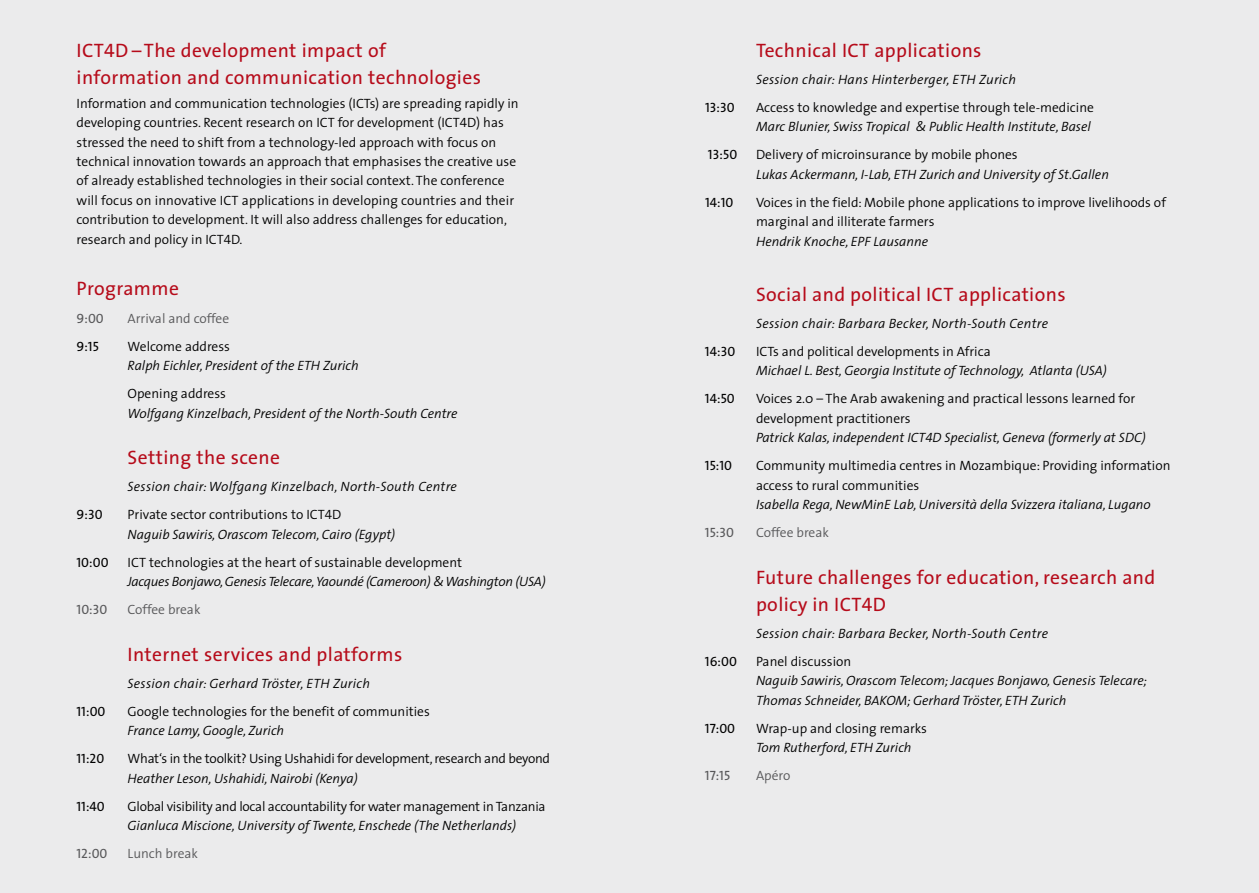
<style>
.page{position:relative;width:1259px;height:893px;background:#ebebec}
.page>*{position:absolute;margin:0;border:0;box-sizing:border-box;transform-origin:0 0}
.t1{font:19.5px/27px "The Sans";letter-spacing:.02em;color:#b60b1a}
.t2{font:300 13.5px/19.5px "The Sans";color:#000}
.t3{font:italic 300 13.5px/19.5px "The Sans";color:#000}
.t4{font:italic 300 13.5px "The Sans";letter-spacing:.02em;color:#000}
.t5{font:300 13.5px "The Sans";letter-spacing:-.02em;color:#000}
.t6{font:13.5px "The Sans Caps";color:#000}
.t7{font:italic 300 13.5px "The Sans";letter-spacing:-.02em;color:#000}
.t8{font:300 13.5px "The Sans";color:#58585a}
.t9{font:13.5px "The Sans Caps";color:#58585a}
.s1{font-family:"The Sans Caps"}
.s2{font-family:"The Sans Semi Light Caps";font-weight:400}
.s3{font-style:normal}
.s4{font-family:"The Sans Semi Light Caps";font-weight:400;font-style:normal}
.s5{font-style:italic}
.s6{font-family:"The Sans Semi Light Caps";font-weight:400;font-style:italic}
</style>
<div class="page">
<h1 class="t1" style="left:77px;top:36px;width:406px">ICT<span class="s1">4</span>D–The development impact of information and communication technologies</h1>
<p class="t2" style="left:77px;top:93px;width:443px">Information and communication technologies (ICTs) are spreading rapidly in developing countries. Recent research on ICT for development (ICT<span class="s2">4</span>D) has stressed the need to shift from a technology-led approach with focus on technical innovation towards an approach that emphasises the creative use of already established technologies in their social context. The conference will focus on innovative ICT applications in developing countries and their contribution to development. It will also address challenges for education, research and policy in ICT<span class="s2">4</span>D.</p>
<h1 class="t1" style="left:77px;top:274px;width:104px">Programme</h1>
<p class="t9" style="left:77px;top:307px;width:29px">9:00</p>
<p class="t8" style="left:128px;top:307px;width:103px">Arrival and coffee</p>
<p class="t6" style="left:77px;top:335px;width:24px">9:15</p>
<p class="t2" style="left:128px;top:336px;width:104px">Welcome address</p>
<p class="t3" style="left:128px;top:356px;width:233px">Ralph Eichler, President of the ETH Zurich</p>
<p class="t2" style="left:128px;top:384px;width:100px">Opening address</p>
<p class="t3" style="left:128px;top:403px;width:331px">Wolfgang Kinzelbach, President of the North-South Centre</p>
<h1 class="t1" style="left:128px;top:444px;width:154px">Setting the scene</h1>
<p class="t4" style="left:128px;top:476px;width:331px">Session chair: Wolfgang Kinzelbach, North-South Centre</p>
<p class="t6" style="left:77px;top:504px;width:28px">9:30</p>
<p class="t3" style="left:128px;top:505px;width:269px"><span class="s3">Private sector contributions to ICT</span><span class="s4">4</span><span class="s3">D<br></span>Naguib Sawiris, Orascom Telecom, Cairo (Egypt)</p>
<p class="t6" style="left:77px;top:551px;width:34px">10:00</p>
<p class="t2" style="left:128px;top:552px;width:336px">ICT technologies at the heart of sustainable development</p>
<p class="t7" style="left:128px;top:571px;width:419px">Jacques Bonjawo, Genesis Telecare, Yaoundé (Cameroon) &amp; Washington (USA)</p>
<p class="t9" style="left:77px;top:599px;width:32px">10:30</p>
<p class="t8" style="left:128px;top:599px;width:74px">Coffee break</p>
<h1 class="t1" style="left:128px;top:640px;width:276px">Internet services and platforms</h1>
<p class="t4" style="left:128px;top:672px;width:244px">Session chair: Gerhard Tröster, ETH Zurich</p>
<p class="t6" style="left:77px;top:700px;width:30px">11:00</p>
<p class="t2" style="left:128px;top:701px;width:304px">Google technologies for the benefit of communities</p>
<p class="t3" style="left:128px;top:721px;width:158px">France Lamy, Google, Zurich</p>
<p class="t6" style="left:77px;top:748px;width:29px">11:20</p>
<p class="t5" style="left:128px;top:748px;width:424px">What‘s in the toolkit? Using Ushahidi for development, research and beyond</p>
<p class="t3" style="left:128px;top:768px;width:231px">Heather Leson, Ushahidi, Nairobi (Kenya)</p>
<p class="t6" style="left:77px;top:795px;width:30px">11:40</p>
<p class="t5" style="left:128px;top:795px;width:419px">Global visibility and local accountability for water management in Tanzania</p>
<p class="t3" style="left:128px;top:816px;width:390px">Gianluca Miscione, University of Twente, Enschede (The Netherlands)</p>
<p class="t9" style="left:77px;top:843px;width:32px">12:00</p>
<p class="t8" style="left:128px;top:843px;width:72px">Lunch break</p>
<h1 class="t1" style="left:756px;top:36px;width:227px">Technical ICT applications</h1>
<p class="t4" style="left:756px;top:68px;width:262px">Session chair: Hans Hinterberger, ETH Zurich</p>
<p class="t6" style="left:705px;top:96px;width:31px">13:30</p>
<p class="t2" style="left:756px;top:97px;width:339px">Access to knowledge and expertise through tele-medicine</p>
<p class="t3" style="left:756px;top:117px;width:336px">Marc Blunier, Swiss Tropical &amp; Public Health Institute, Basel</p>
<p class="t6" style="left:708px;top:143px;width:31px">13:50</p>
<p class="t2" style="left:756px;top:144px;width:263px">Delivery of microinsurance by mobile phones</p>
<p class="t3" style="left:756px;top:164px;width:354px">Lukas Ackermann, I-Lab, ETH Zurich and University of St.Gallen</p>
<p class="t6" style="left:705px;top:191px;width:30px">14:10</p>
<p class="t2" style="left:756px;top:192px;width:411px">Voices in the field: Mobile phone applications to improve livelihoods of marginal and illiterate farmers</p>
<p class="t3" style="left:756px;top:231px;width:174px">Hendrik Knoche, EPF Lausanne</p>
<h1 class="t1" style="left:756px;top:280px;width:311px">Social and political ICT applications</h1>
<p class="t4" style="left:756px;top:312px;width:294px">Session chair: Barbara Becker, North-South Centre</p>
<p class="t6" style="left:705px;top:340px;width:32px">14:30</p>
<p class="t2" style="left:756px;top:341px;width:236px">ICTs and political developments in Africa</p>
<p class="t3" style="left:756px;top:361px;width:352px">Michael L. Best, Georgia Institute of Technology, Atlanta (USA)</p>
<p class="t6" style="left:705px;top:387px;width:31px">14:50</p>
<p class="t2" style="left:756px;top:389px;width:391px">Voices 2.0 – The Arab awakening and practical lessons learned for development practitioners<br><span class="s5">Patrick Kalas, independent ICT</span><span class="s6">4</span><span class="s5">D Specialist, Geneva (formerly at SDC)</span></p>
<p class="t6" style="left:705px;top:454px;width:29px">15:10</p>
<p class="t2" style="left:756px;top:456px;width:416px">Community multimedia centres in Mozambique: Providing information access to rural communities</p>
<p class="t3" style="left:756px;top:494px;width:396px">Isabella Rega, NewMinE Lab, Università della Svizzera italiana, Lugano</p>
<p class="t9" style="left:705px;top:521px;width:31px">15:30</p>
<p class="t8" style="left:756px;top:521px;width:74px">Coffee break</p>
<h1 class="t1" style="left:756px;top:563px;width:401px">Future challenges for education, research and policy in ICT<span class="s1">4</span>D</h1>
<p class="t4" style="left:756px;top:622px;width:294px">Session chair: Barbara Becker, North-South Centre</p>
<p class="t6" style="left:705px;top:650px;width:33px">16:00</p>
<p class="t2" style="left:756px;top:651px;width:97px">Panel discussion</p>
<p class="t3" style="left:756px;top:671px;width:393px">Naguib Sawiris, Orascom Telecom; Jacques Bonjawo, Genesis Telecare;<br>Thomas Schneider, BAKOM; Gerhard Tröster, ETH Zurich</p>
<p class="t6" style="left:705px;top:717px;width:32px">17:00</p>
<p class="t2" style="left:756px;top:718px;width:172px">Wrap-up and closing remarks</p>
<p class="t3" style="left:756px;top:738px;width:157px">Tom Rutherford, ETH Zurich</p>
<p class="t9" style="left:705px;top:764px;width:27px">17:15</p>
<p class="t8" style="left:756px;top:765px;width:36px">Apéro</p>
</div>
